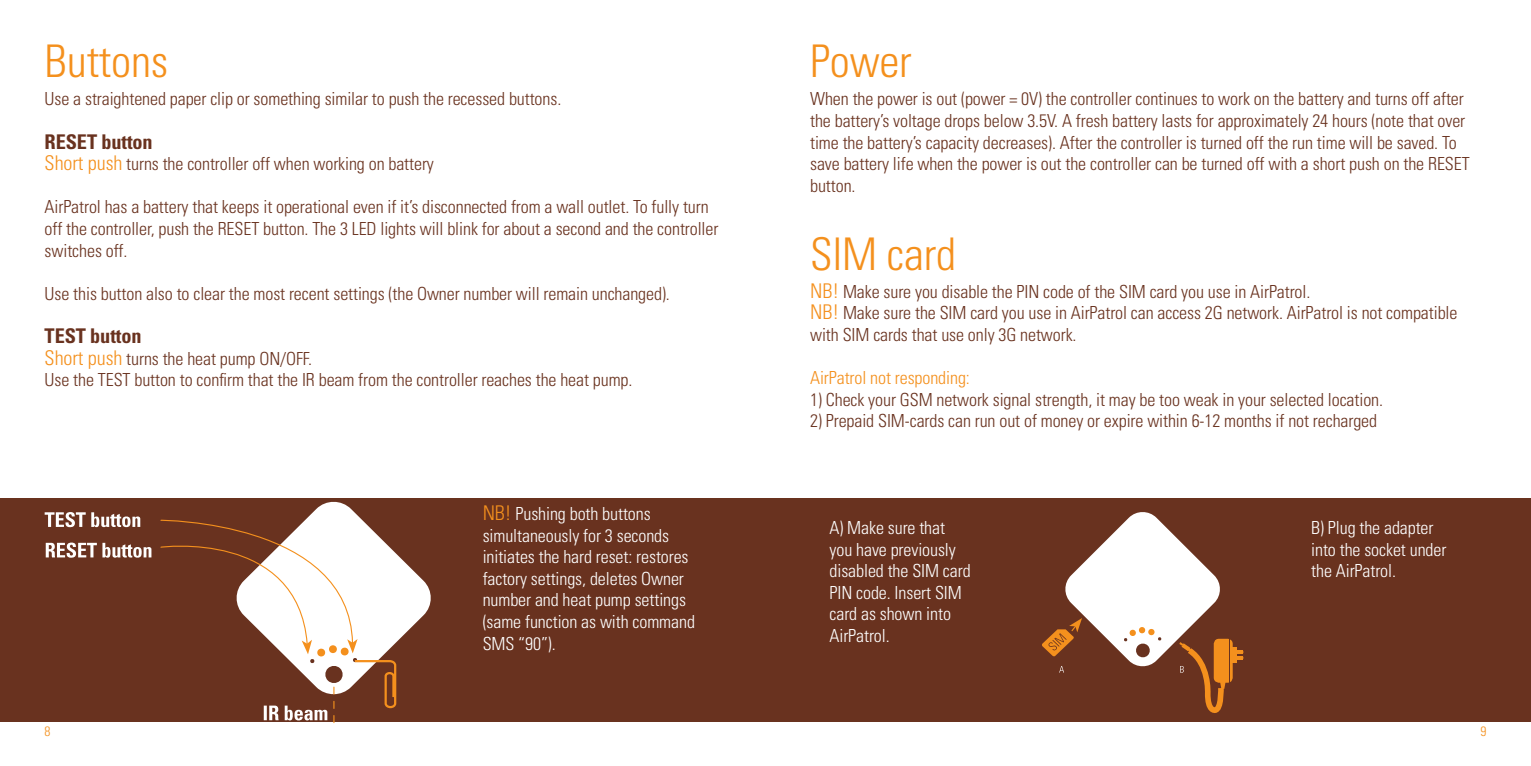
<style>
.page{position:relative;width:1531px;height:766px;background:#fff}
.page>*{position:absolute;margin:0;border:0;box-sizing:border-box;transform-origin:0 0}
.t1{font:300 condensed 45px "Univers LT Std";letter-spacing:-.005em;color:#f4901d}
.t2{font:700 condensed 20.25px "Univers LT Std";letter-spacing:-.005em;color:#69321f}
.t3{font:300 condensed 18px/21.6px "Univers LT Std";letter-spacing:-.005em;color:#69321f}
.t4{font:300 condensed 18px/21.6px "Univers LT Std";letter-spacing:-.005em;color:#fff}
.t5{font:300 condensed 18px "Univers LT Std";letter-spacing:-.005em;color:#f4901d}
.t6{font:300 condensed 13.5px "Univers LT Std";color:#f4901d}
.s1{font-size:20.25px;color:#f4901d}
</style>
<div class="page">
<div style="left:0;top:498px;width:1531px;height:223px;background:#69321f"></div>
<svg style="left:46px;top:542px;width:105px;height:15px"></svg>
<svg style="left:45px;top:512px;width:95px;height:15px"></svg>
<svg style="left:160px;top:501px;width:273px;height:221px"></svg>
<hr style="left:1227px;top:650px;width:15px;height:3px;background:#f4901d">
<hr style="left:1227px;top:656px;width:15px;height:3px;background:#f4901d">
<div style="left:1214px;top:638px;width:18px;height:44px;background:linear-gradient(to bottom,#f4901d,#f4901d);border-radius:5px"></div>
<hr style="left:1228px;top:637px;width:1px;height:47px;background:#69321f">
<svg style="left:1232px;top:647px;width:4px;height:15px"></svg>
<svg style="left:1042px;top:512px;width:184px;height:201px"></svg>
<h1 class="t1" style="left:45px;top:34px;width:125px">Buttons</h1>
<p class="t3" style="left:45px;top:88px;width:518px">Use a straightened paper clip or something similar to push the recessed buttons.</p>
<p class="t2" style="left:45px;top:129px;width:110px">RESET button</p>
<p class="t3" style="left:45px;top:153px;width:391px"><span class="s1">Short push</span> turns the controller off when working on battery</p>
<p class="t3" style="left:45px;top:196px;width:675px">AirPatrol has a battery that keeps it operational even if it’s disconnected from a wall outlet. To fully turn off the controller, push the RESET button. The 3 LED lights will blink for about a second and the controller switches off.</p>
<p class="t3" style="left:45px;top:282px;width:627px">Use this button also to clear the most recent settings (the Owner number will remain unchanged).</p>
<p class="t2" style="left:45px;top:323px;width:98px">TEST button</p>
<p class="t3" style="left:45px;top:347px;width:589px"><span class="s1">Short push</span> turns the heat pump ON/OFF.<br>Use the TEST button to confirm that the IR beam from the controller reaches the heat pump.</p>
<p class="t4" style="left:483px;top:502px;width:214px"><span class="s1">NB!</span> Pushing both buttons simultaneously for 3 seconds initiates the hard reset: restores factory settings, deletes Owner number and heat pump settings (same function as with command<br>SMS “90”).</p>
<h1 class="t1" style="left:810px;top:34px;width:103px">Power</h1>
<p class="t3" style="left:810px;top:88px;width:661px">When the power is out (power = 0V) the controller continues to work on the battery and turns off after the battery’s voltage drops below 3.5V. A fresh battery lasts for approximately 24 hours (note that over time the battery’s capacity decreases). After the controller is turned off the run time will be saved. To save battery life when the power is out the controller can be turned off with a short push on the RESET button.</p>
<h1 class="t1" style="left:810px;top:227px;width:147px">SIM card</h1>
<p class="t3" style="left:810px;top:280px;width:649px"><span class="s1">NB!</span> Make sure you disable the PIN code of the SIM card you use in AirPatrol.<br><span class="s1">NB!</span> Make sure the SIM card you use in AirPatrol can access 2G network. AirPatrol is not compatible with SIM cards that use only 3G network.</p>
<p class="t5" style="left:810px;top:367px;width:161px">AirPatrol not responding:</p>
<p class="t3" style="left:810px;top:388px;width:574px">1) Check your GSM network signal strength, it may be too weak in your selected location.</p>
<p class="t3" style="left:810px;top:410px;width:568px">2) Prepaid SIM-cards can run out of money or expire within 6-12 months if not recharged</p>
<p class="t4" style="left:829px;top:516px;width:143px">A) Make sure that you have previously disabled the SIM card<br>PIN code. Insert SIM card as shown into<br>AirPatrol.</p>
<p class="t4" style="left:1311px;top:516px;width:137px">B) Plug the adapter into the socket under the AirPatrol.</p>
<p class="t6" style="left:45px;top:723px;width:7px">8</p>
<p class="t6" style="left:1480px;top:723px;width:7px">9</p>
</div>
